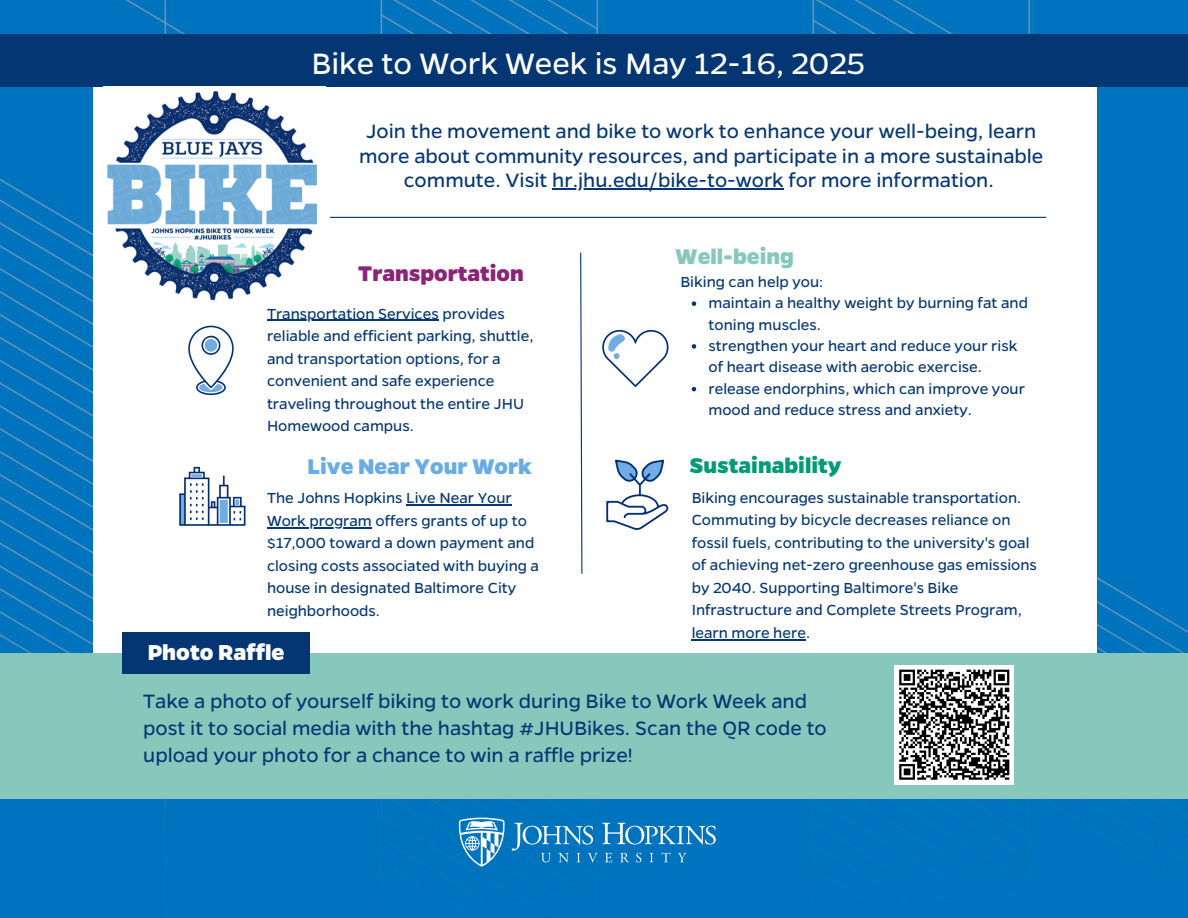
<style>
.page{position:relative;width:1188px;height:918px;background:#0073be}
.page>*{position:absolute;margin:0;border:0;box-sizing:border-box;transform-origin:0 0}
.t1{font:33.3px "Gentona";color:#fff}
.t2{font:800 24.45px "Gentona";color:#fff}
.t3{font:800 24px "Gentona";color:#68ace5}
.t4{font:800 24px "Gentona";color:#8c2377}
.t5{font:800 24px "Gentona";color:#009b77}
.t6{font:800 24px "Gentona";color:#86c8bc}
.t7{font:21.9px/24.8px "Gentona";color:#043673;text-align:center}
.t8{font:16.5px/22.5px "Gentona";color:#043673}
</style>
<div class="page">
<div style="left:93px;top:56px;width:1003px;height:651px;background:#fff"></div>
<svg style="left:459px;top:818px;width:46px;height:49px"></svg>
<svg style="left:512px;top:823px;width:204px;height:39px;background:#2889c7"></svg>
<div style="left:0;top:34px;width:1188px;height:53px;background:#043673"></div>
<hr style="left:330px;top:217px;width:716px;height:1px;background:#043673">
<svg style="left:580px;top:252px;width:3px;height:322px"></svg>
<img style="left:606px;top:459px;width:63px;height:71px">
<img style="left:188px;top:325px;width:46px;height:71px">
<img style="left:179px;top:466px;width:67px;height:60px">
<div style="left:0;top:653px;width:1188px;height:146px;background:#86c8bc"></div>
<div style="left:122px;top:632px;width:188px;height:42px;background:#043673"></div>
<div style="left:895px;top:665px;width:119px;height:119px;background:#fff"></div>
<svg style="left:899px;top:669px;width:111px;height:111px"></svg>
<img style="left:107px;top:91px;width:211px;height:210px">
<img style="left:602px;top:329px;width:67px;height:58px">
<hr style="left:552px;top:188px;width:232px;height:2px;background:#043673">
<svg style="left:692px;top:301px;width:4px;height:5px"></svg>
<svg style="left:692px;top:344px;width:4px;height:5px"></svg>
<svg style="left:692px;top:387px;width:4px;height:4px"></svg>
<hr style="left:267px;top:320px;width:172px;height:1px;background:#043673">
<hr style="left:406px;top:505px;width:106px;height:1px;background:#043673">
<hr style="left:267px;top:527px;width:105px;height:1px;background:#043673">
<hr style="left:692px;top:639px;width:114px;height:1px;background:#043673">
<h1 class="t1" style="left:312px;top:41px;width:555px">Bike to Work Week is May 12-16, 2025</h1>
<p class="t7" style="left:359px;top:117px;width:686px">Join the movement and bike to work to enhance your well-being, learn more about community resources, and participate in a more sustainable commute. Visit hr.jhu.edu/bike-to-work for more information.</p>
<p class="t4" style="left:358px;top:258px;width:167px">Transportation</p>
<p class="t8" style="left:267px;top:301px;width:268px">Transportation Services provides reliable and efficient parking, shuttle, and transportation options, for a convenient and safe experience traveling throughout the entire JHU Homewood campus.</p>
<p class="t6" style="left:675px;top:241px;width:120px">Well-being</p>
<h2 class="t8" style="left:680px;top:269px;width:144px">Biking can help you:</h2>
<p class="t8" style="left:709px;top:291px;width:321px;line-height:21.3px">maintain a healthy weight by burning fat and toning muscles.</p>
<h2 class="t8" style="left:709px;top:334px;width:310px;line-height:21.3px">strengthen your heart and reduce your risk of heart disease with aerobic exercise.</h2>
<p class="t8" style="left:709px;top:377px;width:318px;line-height:21.3px">release endorphins, which can improve your mood and reduce stress and anxiety.</p>
<p class="t3" style="left:308px;top:451px;width:226px">Live Near Your Work</p>
<p class="t5" style="left:690px;top:450px;width:153px">Sustainability</p>
<p class="t8" style="left:267px;top:486px;width:246px">The Johns Hopkins Live Near Your</p>
<h2 class="t8" style="left:267px;top:509px;width:274px">Work program offers grants of up to $17,000 toward a down payment and closing costs associated with buying a house in designated Baltimore City neighborhoods.</h2>
<p class="t2" style="left:148px;top:636px;width:138px">Photo Raffle</p>
<h2 class="t8" style="left:692px;top:486px;width:331px">Biking encourages sustainable transportation.</h2>
<p class="t8" style="left:692px;top:508px;width:347px">Commuting by bicycle decreases reliance on fossil fuels, contributing to the university's goal of achieving net-zero greenhouse gas emissions by 2040. Supporting Baltimore's Bike Infrastructure and Complete Streets Program, learn more here.</p>
<p class="t7" style="left:143px;top:687px;width:685px;line-height:27px;text-align:left">Take a photo of yourself biking to work during Bike to Work Week and post it to social media with the hashtag #JHUBikes. Scan the QR code to upload your photo for a chance to win a raffle prize!</p>
</div>
